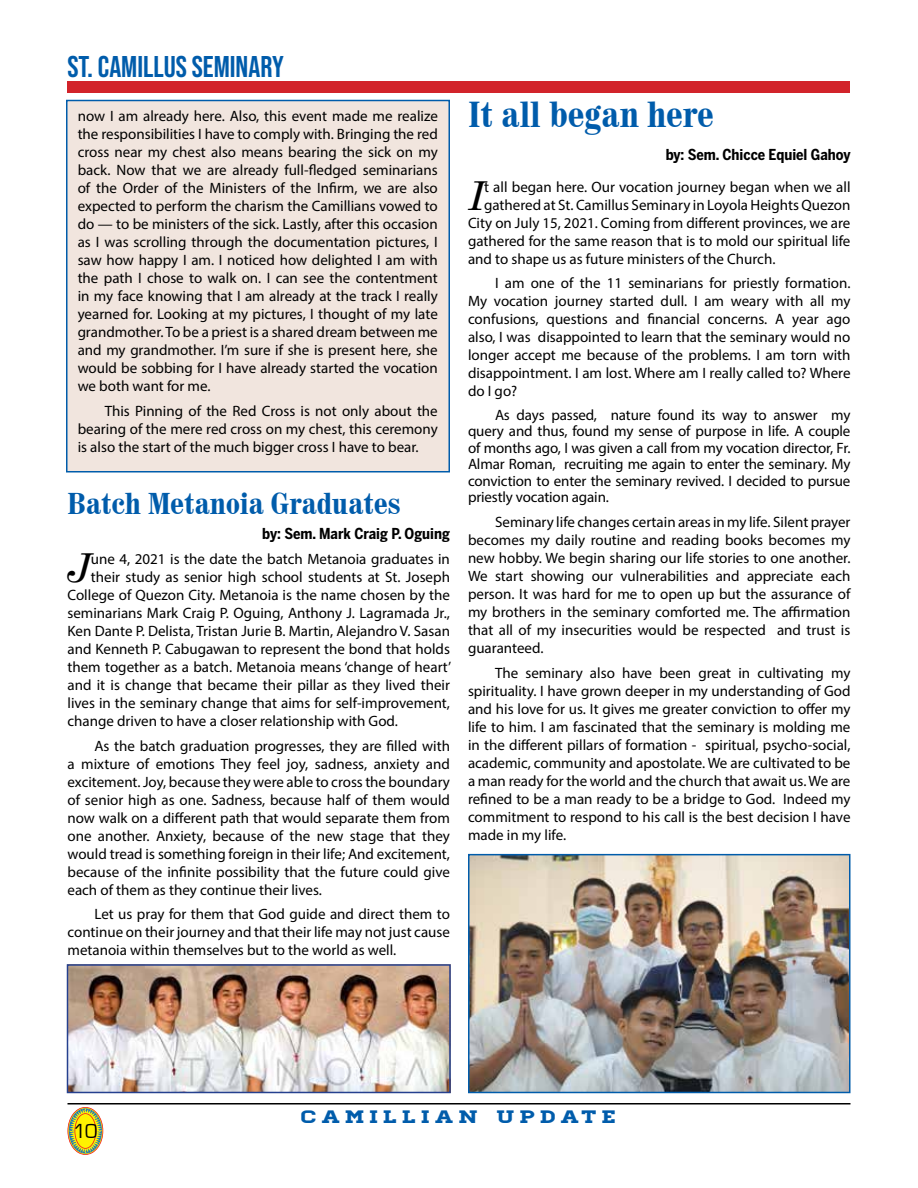
<style>
.page{position:relative;width:918px;height:1188px;background:#fff}
.page>*{position:absolute;margin:0;border:0;box-sizing:border-box;transform-origin:0 0}
.t1{font:italic 39.9px "Century Schoolbook";color:#000}
.t2{font:700 condensed 36px "Century 725 BT";color:#005cab}
.t3{font:700 condensed 30px "Century 725 BT";color:#005cab}
.t4{font:700 30px "Bebas Neue Pro";color:#005cab}
.t5{font:21px "Eurostile";color:#000}
.t6{font:18px "Homestead";letter-spacing:.2em;color:#005cab;scale:1.4 1}
.t7{font:15px/18px "Myriad Pro";color:#000;text-align:justify}
.t8{font:700 15px "Benton Sans Cond";color:#000}
</style>
<div class="page">
<hr style="left:68px;top:1103px;width:782px;height:2px;background:#000">
<svg style="left:68px;top:1107px;width:35px;height:48px"></svg>
<div style="left:66px;top:100px;width:384px;height:372px;background:#f1e5de;border:2px solid #005cab"></div>
<img style="left:471px;top:857px;width:376px;height:233px">
<div style="left:468px;top:854px;width:382px;height:239px;border:2px solid #005cab"></div>
<div style="left:68px;top:81px;width:782px;height:12px;background:#d2232a"></div>
<img style="left:70px;top:967px;width:378px;height:123px">
<div style="left:67px;top:964px;width:384px;height:129px;border:2px solid #25408f"></div>
<h3 class="t4" style="left:68px;top:49px;width:43px">ST. CAMILLUS</h3>
<h3 class="t4" style="left:192px;top:49px;width:13px">SEMINAR</h3>
<h3 class="t4" style="left:272px;top:49px;width:13px">Y</h3>
<p class="t7" style="left:78px;top:107px;width:362px">now I am already here. Also, this event made me realize the responsibilities I have to comply with. Bringing the red cross near my chest also means bearing the sick on my back. Now that we are already full-fledged seminarians of the Order of the Ministers of the Infirm, we are also expected to perform the charism the Camillians vowed to do — to be ministers of the sick. Lastly, after this occasion as I was scrolling through the documentation pictures, I saw how happy I am. I noticed how delighted I am with the path I chose to walk on. I can see the contentment in my face knowing that I am already at the track I really yearned for. Looking at my pictures, I thought of my late grandmother. To be a priest is a shared dream between me and my grandmother. I’m sure if she is present here, she would be sobbing for I have already started the vocation we both want for me.</p>
<p class="t7" style="left:78px;top:402px;width:362px;text-indent:27px">This Pinning of the Red Cross is not only about the bearing of the mere red cross on my chest, this ceremony is also the start of the much bigger cross I have to bear.</p>
<h3 class="t3" style="left:68px;top:486px;width:335px">Batch Metanoia Graduates</h3>
<p class="t8" style="left:262px;top:525px;width:189px">by: Sem. Mark Craig P. Oguing</p>
<h1 class="t1" style="left:67px;top:538px;width:26px">J</h1>
<p class="t7" style="left:91px;top:550px;width:360px">une 4, 2021 is the date the batch Metanoia graduates in</p>
<p class="t7" style="left:91px;top:568px;width:361px">their study as senior high school students at St. Joseph</p>
<p class="t7" style="left:68px;top:586px;width:384px">College of Quezon City. Metanoia is the name chosen by the</p>
<p class="t7" style="left:68px;top:604px;width:384px">seminarians Mark Craig P. Oguing, Anthony J. Lagramada Jr.,</p>
<p class="t7" style="left:68px;top:622px;width:384px">Ken Dante P. Delista, Tristan Jurie B. Martin, Alejandro V. Sasan</p>
<p class="t7" style="left:68px;top:640px;width:384px">and Kenneth P. Cabugawan to represent the bond that holds</p>
<p class="t7" style="left:68px;top:658px;width:385px">them together as a batch. Metanoia means ‘change of heart’</p>
<p class="t7" style="left:68px;top:676px;width:384px">and it is change that became their pillar as they lived their</p>
<p class="t7" style="left:68px;top:694px;width:384px">lives in the seminary change that aims for self-improvement,</p>
<p class="t7" style="left:68px;top:712px;width:332px">change driven to have a closer relationship with God.</p>
<p class="t7" style="left:68px;top:736px;width:384px;text-indent:27px">As the batch graduation progresses, they are filled with a mixture of emotions They feel joy, sadness, anxiety and excitement. Joy, because they were able to cross the boundary of senior high as one. Sadness, because half of them would now walk on a different path that would separate them from one another. Anxiety, because of the new stage that they would tread is something foreign in their life; And excitement, because of the infinite possibility that the future could give each of them as they continue their lives.</p>
<p class="t7" style="left:68px;top:905px;width:384px;text-indent:27px">Let us pray for them that God guide and direct them to continue on their journey and that their life may not just cause metanoia within themselves but to the world as well.</p>
<h2 class="t2" style="left:468px;top:93px;width:247px">It all began here</h2>
<p class="t8" style="left:666px;top:145px;width:186px">by: Sem. Chicce Equiel Gahoy</p>
<h1 class="t1" style="left:468px;top:165px;width:18px">I</h1>
<p class="t7" style="left:484px;top:177px;width:368px">t all began here. Our vocation journey began when we all</p>
<p class="t7" style="left:484px;top:195px;width:368px">gathered at St. Camillus Seminary in Loyola Heights Quezon</p>
<p class="t7" style="left:468px;top:213px;width:384px">City on July 15, 2021. Coming from different provinces, we are</p>
<p class="t7" style="left:468px;top:231px;width:384px">gathered for the same reason that is to mold our spiritual life</p>
<p class="t7" style="left:468px;top:249px;width:309px">and to shape us as future ministers of the Church.</p>
<p class="t7" style="left:468px;top:274px;width:384px;text-indent:27px">I am one of the 11 seminarians for priestly formation.<br>My vocation journey started dull. I am weary with all my confusions, questions and financial concerns. A year ago also, I was disappointed to learn that the seminary would no longer accept me because of the problems. I am torn with disappointment. I am lost. Where am I really called to? Where do I go?</p>
<p class="t7" style="left:468px;top:406px;width:384px;line-height:16.5px;text-indent:27px">As days passed, nature found its way to answer my query and thus, found my sense of purpose in life. A couple of months ago, I was given a call from my vocation director, Fr.<br>Almar Roman, recruiting me again to enter the seminary. My conviction to enter the seminary revived. I decided to pursue priestly vocation again.</p>
<p class="t7" style="left:468px;top:513px;width:384px;text-indent:27px">Seminary life changes certain areas in my life. Silent prayer becomes my daily routine and reading books becomes my new hobby. We begin sharing our life stories to one another.<br>We start showing our vulnerabilities and appreciate each person. It was hard for me to open up but the assurance of my brothers in the seminary comforted me. The affirmation that all of my insecurities would be respected and trust is guaranteed.</p>
<p class="t7" style="left:468px;top:663px;width:384px;text-indent:27px">The seminary also have been great in cultivating my spirituality. I have grown deeper in my understanding of God and his love for us. It gives me greater conviction to offer my life to him. I am fascinated that the seminary is molding me in the different pillars of formation - spiritual, psycho-social, academic, community and apostolate. We are cultivated to be a man ready for the world and the church that await us. We are refined to be a man ready to be a bridge to God. Indeed my commitment to respond to his call is the best decision I have made in my life.</p>
<h3 class="t5" style="left:73px;top:1119px;width:26px">10</h3>
<p class="t6" style="left:301px;top:1107px;width:227px">CAMILLIAN UPDATE</p>
</div>
